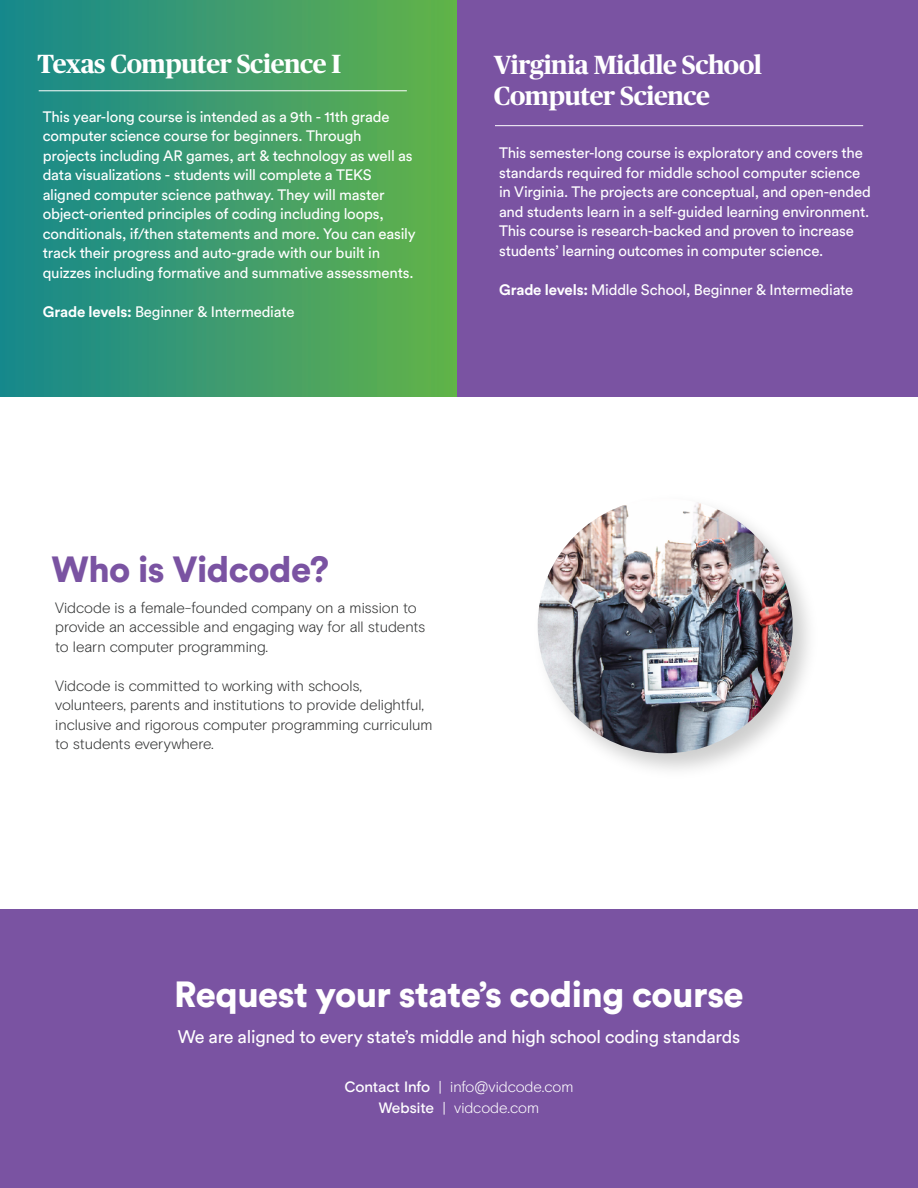
<style>
.page{position:relative;width:918px;height:1188px;background:#fff}
.page>*{position:absolute;margin:0;border:0;box-sizing:border-box;transform-origin:0 0}
.t1{font:900 36px "Circular Std";letter-spacing:-.015em;color:#fff}
.t2{font:900 36px "Circular Std";letter-spacing:-.015em;color:#7a53a2}
.t3{font:700 26.25px/31.5px "Publico Headline";letter-spacing:-.015em;color:#fff}
.t4{font:18px "Circular Std";letter-spacing:-.015em;color:#fff}
.t5{font:15px/19.5px "Circular Std";letter-spacing:-.015em;color:#fff}
.t6{font:300 15px/19.5px "Basis Grotesque Pro";letter-spacing:-.005em;color:#323333}
.t7{font:300 15px/21px "Basis Grotesque Pro";color:#fff;text-align:center}
.s1{font-weight:700}
.s2{font-weight:500}
</style>
<div class="page">
<div style="left:0;top:1px;width:462px;height:395px;background:linear-gradient(to right,#16878f,#65b349)"></div>
<div style="left:458px;top:0;width:460px;height:396px;background:#7a53a2"></div>
<hr style="left:39px;top:91px;width:368px;height:1px;background:#fff">
<hr style="left:495px;top:125px;width:368px;height:1px;background:#fff">
<div style="left:0;top:909px;width:918px;height:279px;background:#7a53a2"></div>
<img style="left:537px;top:506px;width:272px;height:264px">
<img style="left:538px;top:498px;width:255px;height:255px;border-radius:127px">
<h2 class="t3" style="left:37px;top:46px;width:305px">Texas Computer Science I</h2>
<p class="t5" style="left:43px;top:106px;width:375px">This year-long course is intended as a 9th - 11th grade computer science course for beginners. Through projects including AR games, art &amp; technology as well as data visualizations - students will complete a TEKS aligned computer science pathway. They will master object-oriented principles of coding including loops, conditionals, if/then statements and more. You can easily track their progress and auto-grade with our built in quizzes including formative and summative assessments.</p>
<p class="t5" style="left:43px;top:301px;width:253px"><span class="s1">Grade levels:</span> Beginner &amp; Intermediate</p>
<h2 class="t3" style="left:494px;top:47px;width:270px">Virginia Middle School<br>Computer Science</h2>
<p class="t5" style="left:499px;top:143px;width:373px">This semester-long course is exploratory and covers the standards required for middle school computer science in Virginia. The projects are conceptual, and open-ended and students learn in a self-guided learning environment.<br>This course is research-backed and proven to increase students’ learning outcomes in computer science.</p>
<p class="t5" style="left:499px;top:279px;width:356px"><span class="s1">Grade levels:</span> Middle School, Beginner &amp; Intermediate</p>
<h1 class="t2" style="left:52px;top:546px;width:279px">Who is Vidcode?</h1>
<p class="t6" style="left:55px;top:597px;width:372px">Vidcode is a female-founded company on a mission to provide an accessible and engaging way for all students to learn computer programming.</p>
<p class="t6" style="left:55px;top:675px;width:379px">Vidcode is committed to working with schools, volunteers, parents and institutions to provide delightful, inclusive and rigorous computer programming curriculum to students everywhere.</p>
<h1 class="t1" style="left:174px;top:971px;width:571px">Request your state’s coding course</h1>
<p class="t4" style="left:178px;top:1026px;width:564px">We are aligned to every state’s middle and high school coding standards</p>
<p class="t7" style="left:345px;top:1076px;width:230px"><span class="s2">Contact Info</span> | info@vidcode.com<br><span class="s2">Website</span> | vidcode.com</p>
</div>
